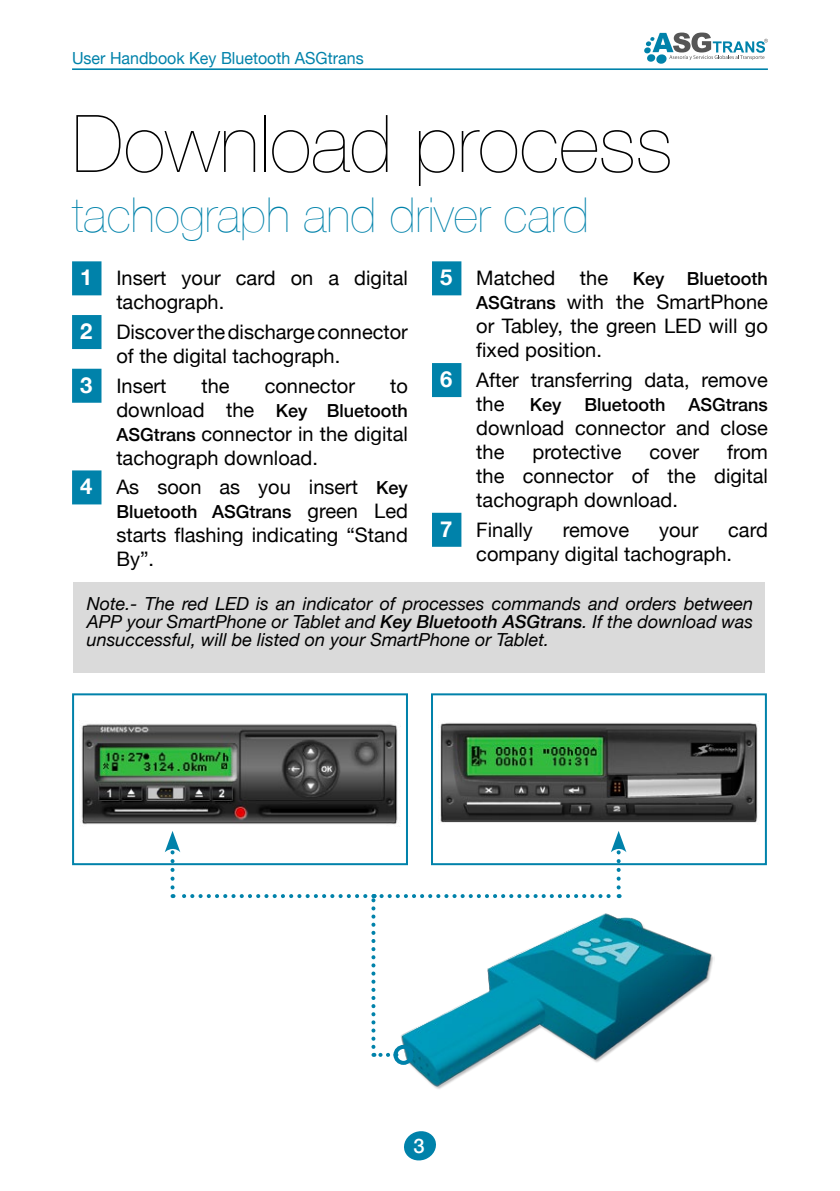
<style>
.page{position:relative;width:840px;height:1191px;background:#fff}
.page>*{position:absolute;margin:0;border:0;box-sizing:border-box;transform-origin:0 0}
.t1{font:200 79.6px "Helvetica Neue";color:#000}
.t2{font:200 48px "Helvetica Neue";color:#0082aa}
.t3{font:20px/24px "Helvetica Neue";color:#000}
.t4{font:500 20px "Helvetica Neue";color:#fff}
.t5{font:italic 18px/18px "Helvetica Neue";color:#000;text-align:justify}
.t6{font:500 18px "Helvetica Neue";color:#000}
.t7{font:16.6px "Helvetica Neue";color:#0082aa;scale:.96 1}
.s1{font-weight:700;font-size:22px;color:#fff}
.s2{font-weight:400;font-size:20px}
.s3{font-weight:500;font-size:18px}
.s4{font-weight:500}
</style>
<div class="page">
<hr style="left:72px;top:68px;width:695px;height:2px;background:#0082aa">
<svg style="left:644px;top:33px;width:123px;height:31px"></svg>
<svg style="left:404px;top:1131px;width:32px;height:30px"></svg>
<div style="left:73px;top:582px;width:691px;height:90px;background:#dadada"></div>
<div style="left:72px;top:261px;width:29px;height:34px;background:#0082aa"></div>
<div style="left:72px;top:315px;width:29px;height:34px;background:#0082aa"></div>
<div style="left:72px;top:369px;width:29px;height:34px;background:#0082aa"></div>
<div style="left:72px;top:470px;width:29px;height:34px;background:#0082aa"></div>
<div style="left:432px;top:261px;width:29px;height:34px;background:#0082aa"></div>
<div style="left:432px;top:363px;width:29px;height:34px;background:#0082aa"></div>
<div style="left:432px;top:513px;width:29px;height:34px;background:#0082aa"></div>
<img style="left:81px;top:724px;width:317px;height:101px">
<div style="left:72px;top:693px;width:336px;height:172px;border:2px solid #0082aa"></div>
<img style="left:440px;top:723px;width:318px;height:100px">
<div style="left:431px;top:693px;width:335px;height:172px;border:2px solid #0082aa"></div>
<img style="left:393px;top:897px;width:320px;height:192px">
<svg style="left:172px;top:894px;width:193px;height:4px"></svg>
<div style="left:393px;top:1044px;width:20px;height:20px;border:4px solid #0082aa;border-radius:50%"></div>
<svg style="left:165px;top:831px;width:15px;height:56px"></svg>
<svg style="left:371px;top:894px;width:248px;height:162px"></svg>
<svg style="left:610px;top:831px;width:16px;height:56px"></svg>
<p class="t7" style="left:72px;top:46px;width:305px">User Handbook Key Bluetooth ASGtrans</p>
<h1 class="t1" style="left:72px;top:82px;width:602px">Download process</h1>
<h2 class="t2" style="left:72px;top:178px;width:518px">tachograph and driver card</h2>
<p class="t3" style="left:116px;top:267px;width:293px;text-indent:-36px"><span class="s1">1</span> Insert your card on a digital tachograph.</p>
<p class="t3" style="left:116px;top:321px;width:293px;text-indent:-36px"><span class="s1">2</span> Discover the discharge connector of the digital tachograph.</p>
<p class="t3" style="left:80px;top:374px;width:87px"><span class="s1">3</span> Insert</p>
<p class="t3" style="left:201px;top:374px;width:30px">the</p>
<p class="t3" style="left:264px;top:374px;width:92px">connector</p>
<p class="t3" style="left:390px;top:374px;width:19px">to</p>
<p class="t6" style="left:116px;top:396px;width:293px"><span class="s2">download the</span> Key Bluetooth</p>
<p class="t3" style="left:116px;top:422px;width:293px"><span class="s3">ASGtrans</span> connector in the digital tachograph download.</p>
<p class="t3" style="left:80px;top:476px;width:329px"><span class="s1">4</span> As soon as you insert <span class="s3">Key</span></p>
<p class="t6" style="left:116px;top:497px;width:293px">Bluetooth ASGtrans <span class="s2">green Led</span></p>
<p class="t3" style="left:116px;top:524px;width:293px">starts flashing indicating “Stand<br>By”.</p>
<p class="t5" style="left:87px;top:596px;width:667px">Note.- The red LED is an indicator of processes commands and orders between APP your SmartPhone or Tablet and <span class="s4">Key Bluetooth ASGtrans</span>. If the download was unsuccessful, will be listed on your SmartPhone or Tablet.</p>
<p class="t6" style="left:440px;top:264px;width:329px"><span class="s1">5</span> <span class="s2">Matched the</span> Key Bluetooth</p>
<p class="t3" style="left:476px;top:291px;width:293px;text-align:justify"><span class="s3">ASGtrans</span> with the SmartPhone or Tabley, the green LED will go fixed position.</p>
<p class="t3" style="left:476px;top:369px;width:293px;text-indent:-36px"><span class="s1">6</span> After transferring data, remove the</p>
<p class="t6" style="left:529px;top:390px;width:33px">Key</p>
<p class="t6" style="left:584px;top:390px;width:83px">Bluetooth</p>
<p class="t6" style="left:688px;top:390px;width:81px">ASGtrans</p>
<p class="t3" style="left:476px;top:417px;width:293px">download connector and close the</p>
<p class="t3" style="left:476px;top:441px;width:293px;text-align:justify;text-indent:251px">from the connector of the digital tachograph download.</p>
<p class="t3" style="left:440px;top:518px;width:94px"><span class="s1">7</span> Finally</p>
<p class="t3" style="left:562px;top:518px;width:68px">remove</p>
<p class="t3" style="left:658px;top:518px;width:41px">your</p>
<p class="t3" style="left:532px;top:441px;width:90px">protective</p>
<p class="t3" style="left:649px;top:441px;width:51px">cover</p>
<p class="t3" style="left:476px;top:518px;width:293px;text-indent:252px">card company digital tachograph.</p>
<p class="t4" style="left:413px;top:1130px;width:13px">3</p>
</div>
